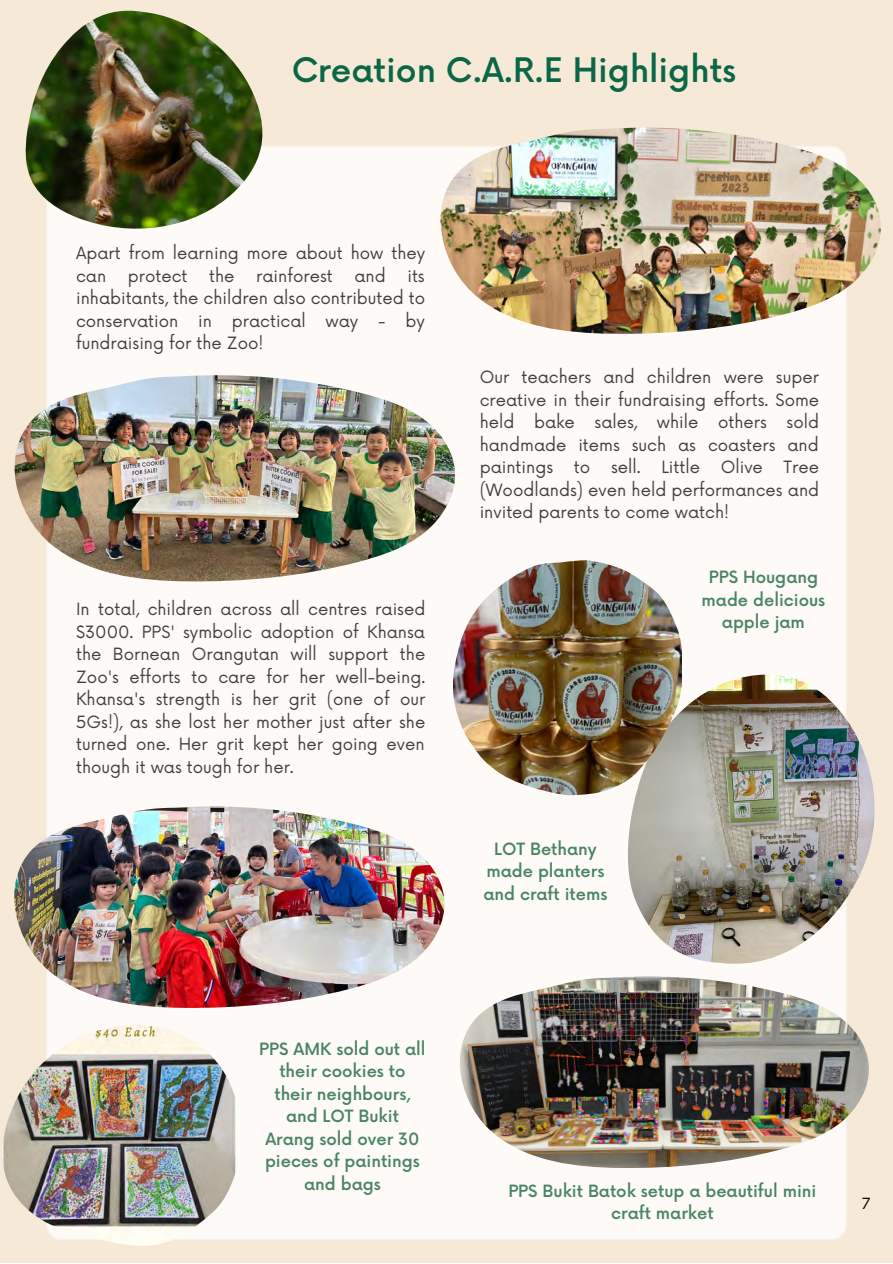
<style>
.page{position:relative;width:893px;height:1264px;background:#fff}
.page>*{position:absolute;margin:0;border:0;box-sizing:border-box;transform-origin:0 0}
.t1{font:500 33px "Now";color:#006140}
.t2{font:16.5px/22.5px "Now";color:#403f3f;text-align:justify}
.t3{font:500 16.5px/22.5px "Now";color:#498463;text-align:center}
.t4{font:15px "Now";color:#000}
</style>
<div class="page">
<div style="left:0;top:0;width:892px;height:1262px;background:#f7e9d7"></div>
<div style="left:46px;top:146px;width:800px;height:1093px;background:#fdfaf7"></div>
<img style="left:25px;top:11px;width:240px;height:218px">
<img style="left:15px;top:372px;width:440px;height:210px">
<img style="left:446px;top:973px;width:423px;height:195px">
<img style="left:440px;top:127px;width:440px;height:207px">
<img style="left:14px;top:803px;width:432px;height:205px">
<img style="left:628px;top:674px;width:246px;height:296px">
<img style="left:2px;top:1024px;width:242px;height:221px">
<img style="left:453px;top:560px;width:229px;height:235px">
<h1 class="t1" style="left:291px;top:52px;width:446px">Creation C.A.R.E Highlights</h1>
<p class="t2" style="left:76px;top:243px;width:351px">Apart from learning more about how they can</p>
<p class="t2" style="left:128px;top:265px;width:61px">protect</p>
<p class="t2" style="left:209px;top:265px;width:27px">the</p>
<p class="t2" style="left:256px;top:265px;width:78px">rainforest</p>
<p class="t2" style="left:354px;top:265px;width:33px">and</p>
<p class="t2" style="left:76px;top:265px;width:350px;text-indent:331px">its inhabitants, the children also contributed to conservation in practical way - by fundraising for the Zoo!</p>
<p class="t2" style="left:76px;top:599px;width:351px">In total, children across all centres raised $3000. PPS' symbolic adoption of Khansa the Bornean Orangutan will support the Zoo's efforts to care for her well-being.<br>Khansa's strength is her grit (one of our 5Gs!), as she lost her mother just after she turned one. Her grit kept her going even though it was tough for her.</p>
<p class="t2" style="left:479px;top:367px;width:341px">Our teachers and children were super creative in their fundraising efforts. Some held bake sales, while others sold handmade items such as coasters and paintings</p>
<p class="t2" style="left:574px;top:456px;width:18px">to</p>
<p class="t2" style="left:611px;top:456px;width:31px">sell.</p>
<p class="t2" style="left:661px;top:456px;width:40px">Little</p>
<p class="t2" style="left:720px;top:456px;width:44px">Olive</p>
<p class="t2" style="left:479px;top:456px;width:341px;text-indent:304px">Tree (Woodlands) even held performances and invited parents to come watch!</p>
<p class="t3" style="left:483px;top:838px;width:125px">LOT Bethany made planters and craft items</p>
<p class="t3" style="left:701px;top:567px;width:125px">PPS Hougang made delicious apple jam</p>
<p class="t3" style="left:259px;top:1038px;width:168px">PPS AMK sold out all their cookies to their neighbours, and LOT Bukit<br>Arang sold over 30 pieces of paintings and bags</p>
<p class="t3" style="left:508px;top:1180px;width:309px">PPS Bukit Batok setup a beautiful mini craft market</p>
<p class="t4" style="left:861px;top:1195px;width:10px">7</p>
</div>
